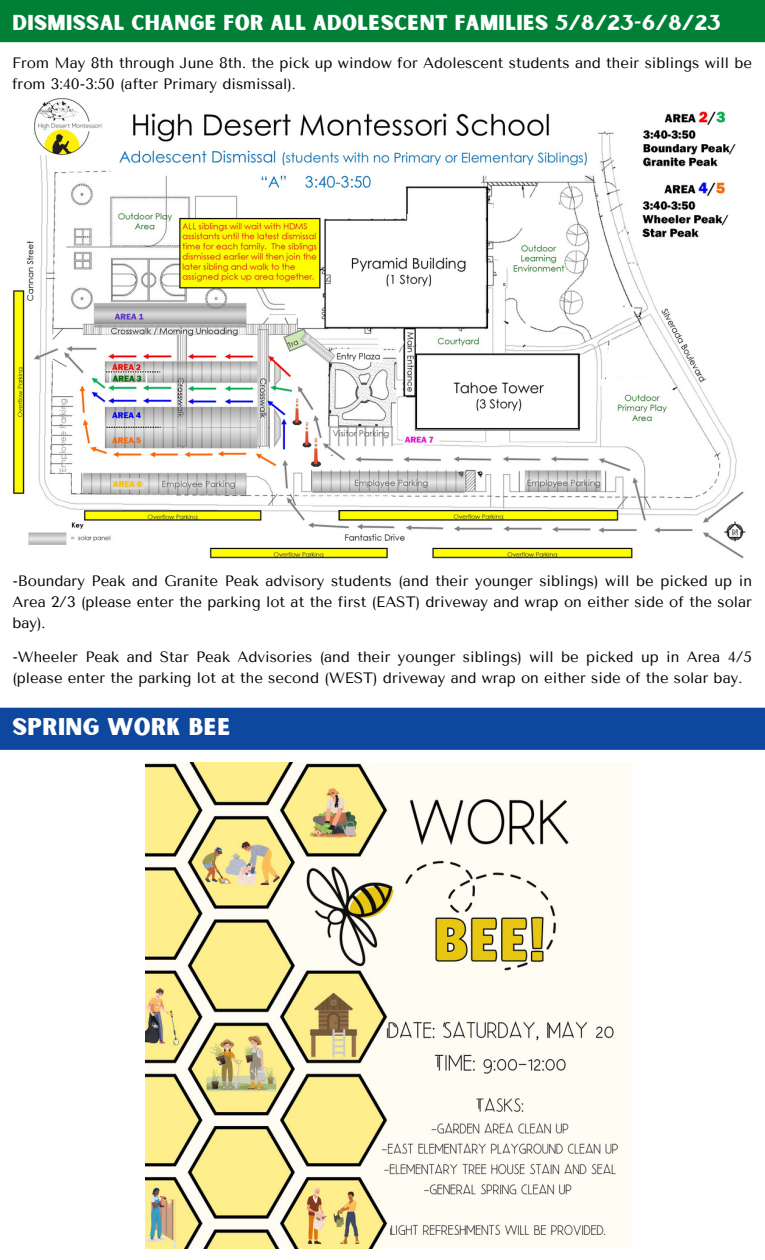
<style>
.page{position:relative;width:765px;height:1260px;background:#fff}
.page>*{position:absolute;margin:0;border:0;box-sizing:border-box;transform-origin:0 0}
.t1{font:23.12px "Sunborn Sans One";letter-spacing:.015em;color:#fff}
.t2{font:20.62px "Sunborn Sans One";letter-spacing:.015em;color:#fff}
.t3{font:15px/20.9px "Tenor Sans";color:#000}
</style>
<div class="page">
<div style="left:0;top:0;width:765px;height:42px;background:#008037"></div>
<img style="left:13px;top:98px;width:733px;height:461px">
<img style="left:146px;top:763px;width:485px;height:486px">
<div style="left:0;top:708px;width:765px;height:42px;background:#0e489e"></div>
<p class="t2" style="left:12px;top:10px;width:710px">DISMISSAL CHANGE FOR ALL ADOLESCENT FAMILIES 5/8/23-6/8/23</p>
<p class="t3" style="left:12px;top:53px;width:741px">From May 8th through June 8th. the pick up window for Adolescent students and their siblings will be from 3:40-3:50 (after Primary dismissal).</p>
<p class="t3" style="left:12px;top:570px;width:741px;text-align:justify">-Boundary Peak and Granite Peak advisory students (and their younger siblings) will be picked up in Area 2/3 (please enter the parking lot at the first (EAST) driveway and wrap on either side of the solar bay).</p>
<p class="t3" style="left:12px;top:646px;width:741px">-Wheeler Peak and Star Peak Advisories (and their younger siblings) will be picked up in Area 4/5 (please enter the parking lot at the second (WEST) driveway and wrap on either side of the solar bay.</p>
<p class="t1" style="left:12px;top:711px;width:220px">SPRING WORK BEE</p>
</div>
